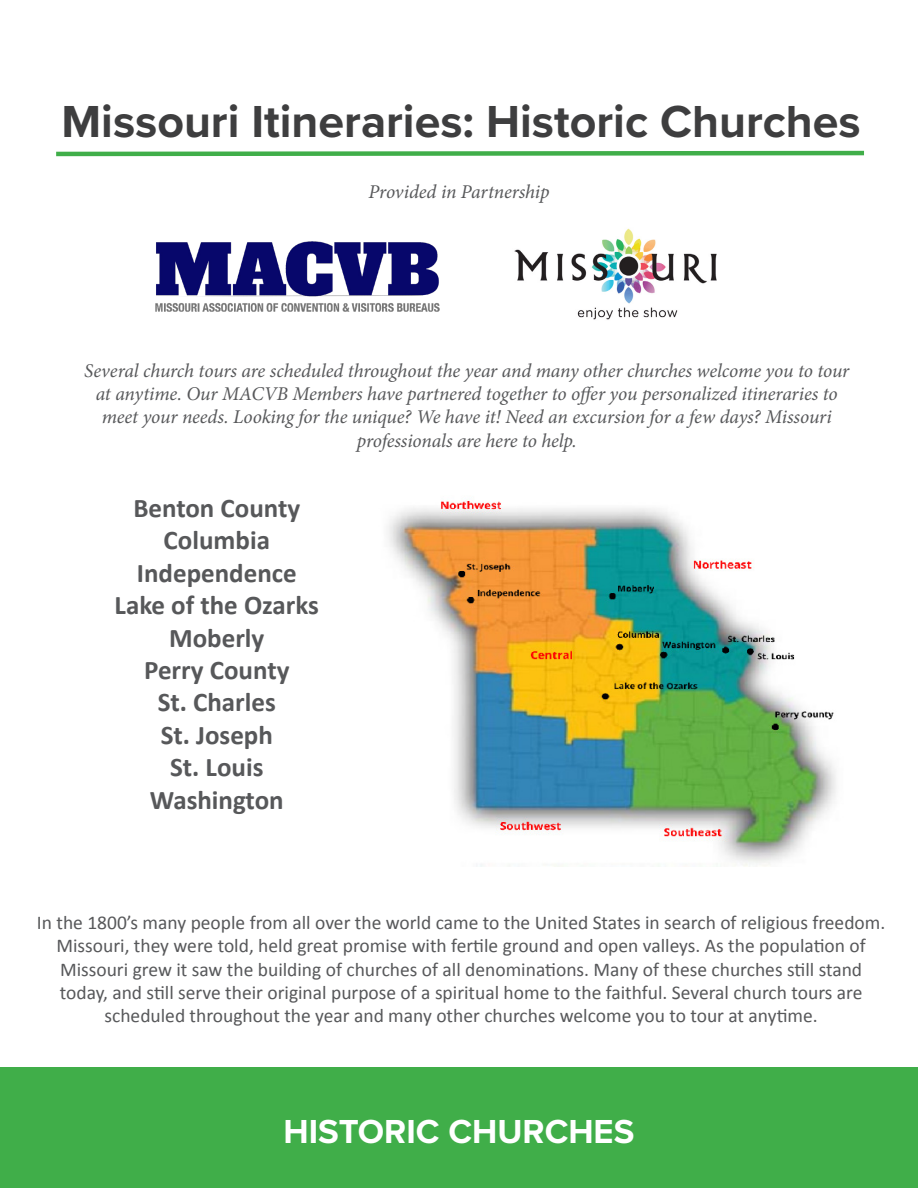
<style>
.page{position:relative;width:918px;height:1188px;background:#fff}
.page>*{position:absolute;margin:0;border:0;box-sizing:border-box;transform-origin:0 0}
.t1{font:700 46.5px "Proxima Nova";color:#3e3e3f}
.t2{font:700 34.5px "Proxima Nova";color:#fff}
.t3{font:700 27px/32.4px "Calibri";color:#57585a;text-align:center}
.t4{font:19.5px/23.4px "Calibri";color:#57585a;text-align:center}
.t5{font:italic 19.5px/23.4px "Minion Pro";letter-spacing:-.01em;color:#57585a;text-align:center}
</style>
<div class="page">
<img style="left:155px;top:241px;width:285px;height:71px">
<img style="left:514px;top:228px;width:203px;height:92px">
<div style="left:0;top:1067px;width:918px;height:121px;background:#40ae49"></div>
<svg style="left:56px;top:150px;width:808px;height:7px"></svg>
<img style="left:388px;top:501px;width:448px;height:366px">
<p class="t1" style="left:62px;top:87px;width:801px">Missouri Itineraries: Historic Churches</p>
<p class="t5" style="left:369px;top:180px;width:182px">Provided in Partnership</p>
<p class="t5" style="left:84px;top:359px;width:767px">Several church tours are scheduled throughout the year and many other churches welcome you to tour at anytime. Our MACVB Members have partnered together to offer you personalized itineraries to meet your needs. Looking for the unique? We have it! Need an excursion for a few days? Missouri professionals are here to help.</p>
<p class="t3" style="left:133px;top:491px;width:168px">Benton County</p>
<p class="t3" style="left:164px;top:523px;width:108px">Columbia</p>
<p class="t3" style="left:115px;top:556px;width:206px">Independence<br>Lake of the Ozarks<br>Moberly<br>Perry County<br>St. Charles<br>St. Joseph</p>
<p class="t3" style="left:170px;top:750px;width:95px">St. Louis</p>
<p class="t3" style="left:150px;top:783px;width:135px">Washington</p>
<p class="t4" style="left:37px;top:910px;width:850px">In the 1800’s many people from all over the world came to the United States in search of religious freedom.<br>Missouri, they were told, held great promise with fertile ground and open valleys. As the population of Missouri grew it saw the building of churches of all denominations. Many of these churches still stand today, and still serve their original purpose of a spiritual home to the faithful. Several church tours are scheduled throughout the year and many other churches welcome you to tour at anytime.</p>
<p class="t2" style="left:284px;top:1106px;width:352px">HISTORIC CHURCHES</p>
</div>
